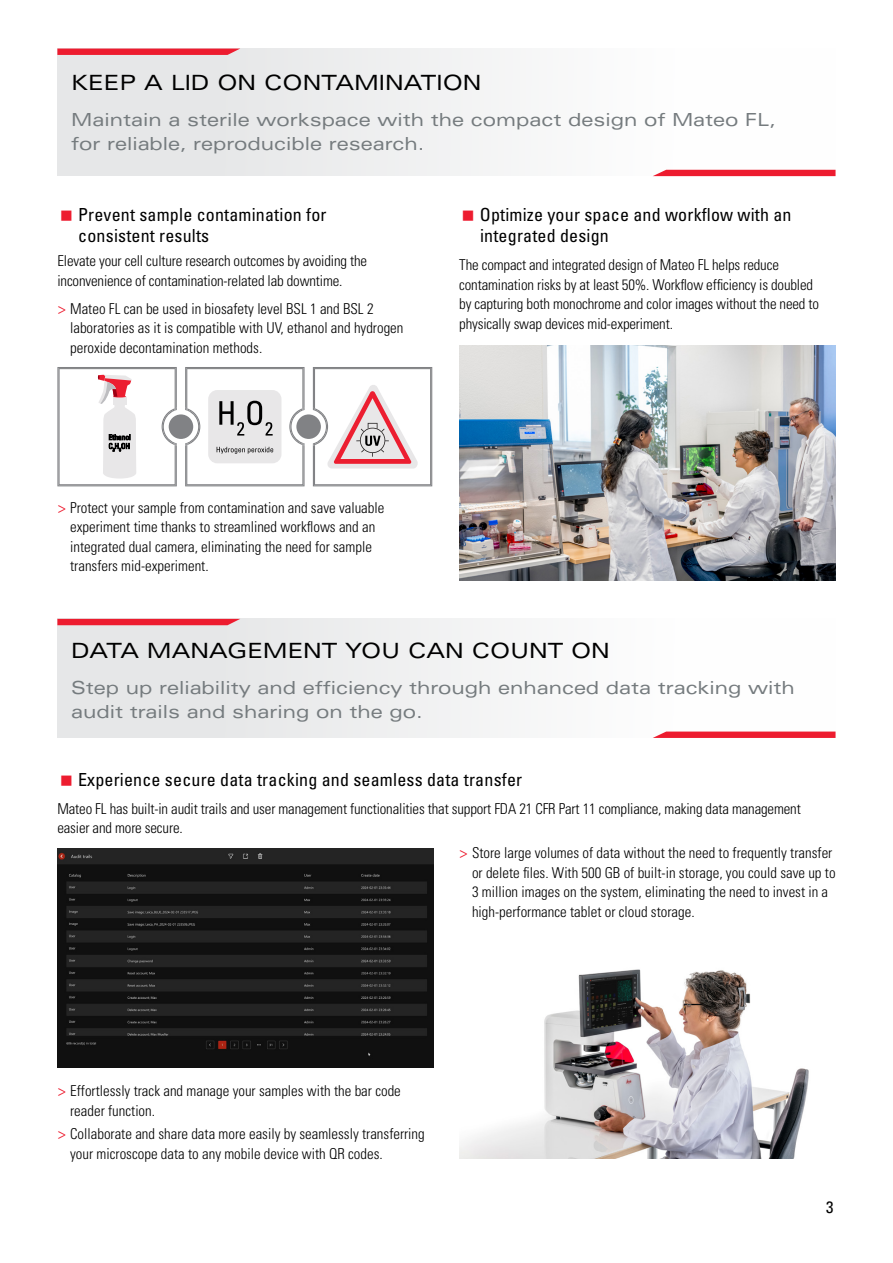
<style>
.page{position:relative;width:893px;height:1263px;background:#fff}
.page>*{position:absolute;margin:0;border:0;box-sizing:border-box;transform-origin:0 0}
.t1{font:expanded 21px "Univers LT Std";color:#000}
.t2{font:expanded 18px/24px "Univers LT Std";color:#757b7e}
.t3{font:condensed 18px/21px "Univers LT Std";letter-spacing:.01em;color:#000}
.t4{font:condensed 16.5px "Univers LT Std";color:#000}
.t5{font:300 condensed 15px/19.5px "Univers LT Std";color:#000}
.s1{font-family:"Myriad Pro";font-weight:400;font-stretch:normal;color:#ed1c2f}
</style>
<div class="page">
<div style="left:57px;top:49px;width:778px;height:127px;background:#f2f2f3"></div>
<div style="left:57px;top:619px;width:778px;height:119px;background:#f2f2f3"></div>
<svg style="left:57px;top:49px;width:183px;height:6px"></svg>
<svg style="left:57px;top:619px;width:183px;height:6px"></svg>
<svg style="left:653px;top:170px;width:182px;height:6px"></svg>
<svg style="left:653px;top:731px;width:182px;height:7px"></svg>
<img style="left:57px;top:848px;width:377px;height:219px">
<svg style="left:57px;top:367px;width:120px;height:119px"></svg>
<svg style="left:185px;top:367px;width:120px;height:119px"></svg>
<svg style="left:313px;top:367px;width:119px;height:119px"></svg>
<div style="left:169px;top:414px;width:24px;height:25px;background:#818285;border-radius:50%"></div>
<div style="left:296px;top:414px;width:25px;height:25px;background:#818285;border-radius:50%"></div>
<img style="left:459px;top:345px;width:376px;height:235px">
<img style="left:459px;top:969px;width:350px;height:190px">
<h1 class="t1" style="left:71px;top:70px;width:412px">KEEP A LID ON CONTAMINATION</h1>
<p class="t2" style="left:71px;top:108px;width:706px">Maintain a sterile workspace with the compact design of Mateo FL, for reliable, reproducible research.</p>
<p class="t3" style="left:78px;top:204px;width:250px">Prevent sample contamination for consistent results</p>
<p class="t5" style="left:57px;top:251px;width:311px">Elevate your cell culture research outcomes by avoiding the inconvenience of contamination-related lab downtime.</p>
<p class="t5" style="left:70px;top:299px;width:335px;text-indent:-13px"><span class="s1">&gt;</span> Mateo FL can be used in biosafety level BSL 1 and BSL 2 laboratories as it is compatible with UV, ethanol and hydrogen peroxide decontamination methods.</p>
<p class="t3" style="left:480px;top:204px;width:313px">Optimize your space and workflow with an integrated design</p>
<p class="t5" style="left:459px;top:255px;width:361px">The compact and integrated design of Mateo FL helps reduce contamination risks by at least 50%. Workflow efficiency is doubled by capturing both monochrome and color images without the need to physically swap devices mid-experiment.</p>
<p class="t5" style="left:70px;top:498px;width:316px;text-indent:-13px"><span class="s1">&gt;</span> Protect your sample from contamination and save valuable experiment time thanks to streamlined workflows and an integrated dual camera, eliminating the need for sample transfers mid-experiment.</p>
<h1 class="t1" style="left:71px;top:638px;width:540px">DATA MANAGEMENT YOU CAN COUNT ON</h1>
<p class="t2" style="left:71px;top:676px;width:725px">Step up reliability and efficiency through enhanced data tracking with audit trails and sharing on the go.</p>
<p class="t3" style="left:78px;top:769px;width:446px">Experience secure data tracking and seamless data transfer</p>
<p class="t5" style="left:57px;top:799px;width:745px">Mateo FL has built-in audit trails and user management functionalities that support FDA 21 CFR Part 11 compliance, making data management easier and more secure.</p>
<p class="t5" style="left:472px;top:843px;width:365px;text-indent:-13px"><span class="s1">&gt;</span> Store large volumes of data without the need to frequently transfer or delete files. With 500 GB of built-in storage, you could save up to 3 million images on the system, eliminating the need to invest in a high-performance tablet or cloud storage.</p>
<p class="t5" style="left:70px;top:1081px;width:332px;text-indent:-13px"><span class="s1">&gt;</span> Effortlessly track and manage your samples with the bar code reader function.</p>
<p class="t5" style="left:70px;top:1124px;width:356px;text-indent:-13px"><span class="s1">&gt;</span> Collaborate and share data more easily by seamlessly transferring your microscope data to any mobile device with QR codes.</p>
<p class="t4" style="left:826px;top:1197px;width:9px">3</p>
</div>
